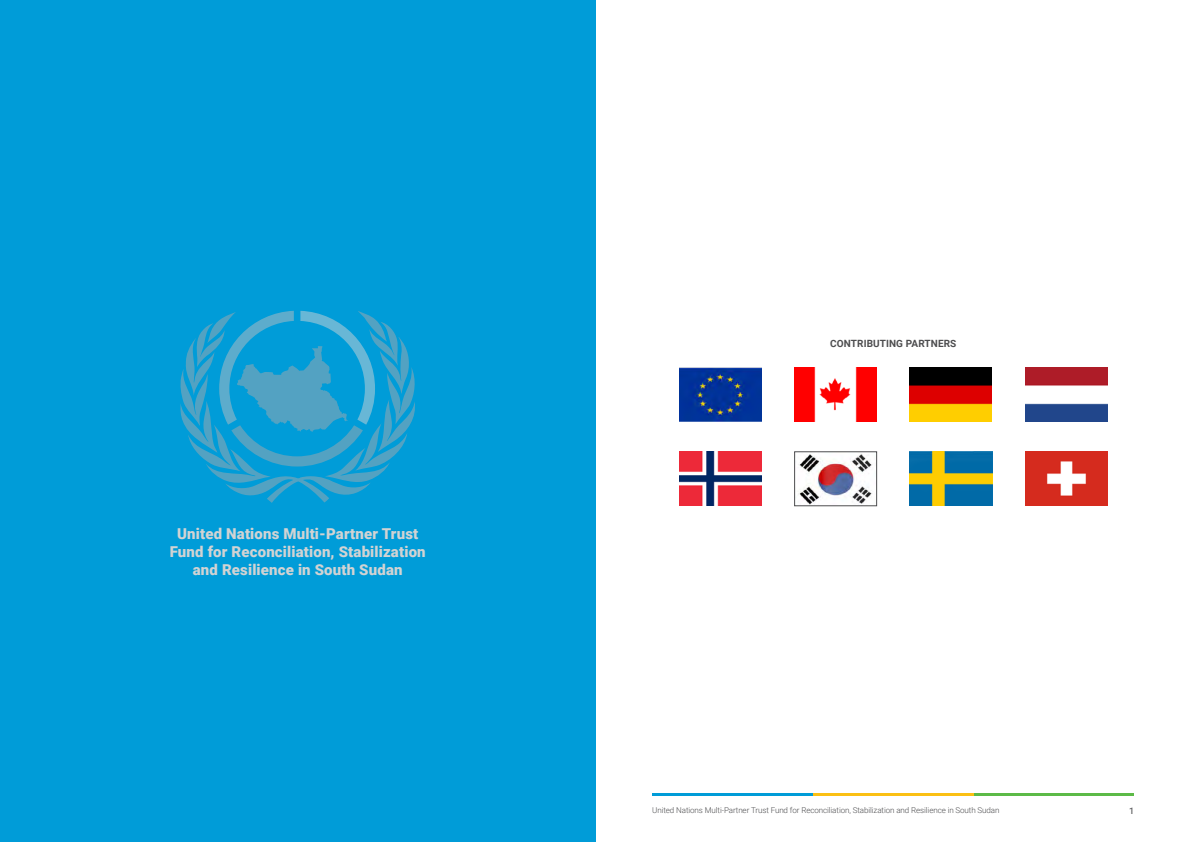
<style>
.page{position:relative;width:1191px;height:842px;background:#fff}
.page>*{position:absolute;margin:0;border:0;box-sizing:border-box;transform-origin:0 0}
.t1{font:900 15px/18px "Roboto";letter-spacing:.01em;color:#d2d3d3;text-align:center}
.t2{font:700 10px "Roboto";letter-spacing:.01em;color:#4d4d4f}
.t3{font:500 9px "Roboto";color:#636466}
.t4{font:300 8px "Roboto";letter-spacing:-.01em;color:#4d4d4f}
</style>
<div class="page">
<hr style="left:652px;top:793px;width:161px;height:2px;background:#009cd8">
<hr style="left:973px;top:793px;width:161px;height:2px;background:#5cba47">
<hr style="left:812px;top:793px;width:161px;height:2px;background:#fbc014">
<div style="left:0;top:0;width:596px;height:842px;background:#009cd8"></div>
<svg style="left:180px;top:311px;width:235px;height:192px"></svg>
<img style="left:679px;top:368px;width:82px;height:54px">
<img style="left:794px;top:368px;width:82px;height:54px">
<img style="left:910px;top:368px;width:82px;height:54px">
<img style="left:1025px;top:368px;width:82px;height:54px">
<img style="left:679px;top:452px;width:82px;height:54px">
<img style="left:798px;top:454px;width:74px;height:50px">
<div style="left:794px;top:452px;width:82px;height:54px;border:1px solid #4d4d4f"></div>
<img style="left:910px;top:452px;width:82px;height:54px">
<img style="left:1025px;top:452px;width:82px;height:54px">
<h1 class="t1" style="left:170px;top:524px;width:257px">United Nations Multi-Partner Trust<br>Fund for Reconciliation, Stabilization and Resilience in South Sudan</h1>
<p class="t2" style="left:830px;top:336px;width:128px">CONTRIBUTING PARTNERS</p>
<p class="t4" style="left:652px;top:805px;width:349px">United Nations Multi-Partner Trust Fund for Reconciliation, Stabilization and Resilience in South Sudan</p>
<p class="t3" style="left:1129px;top:805px;width:7px">1</p>
</div>
